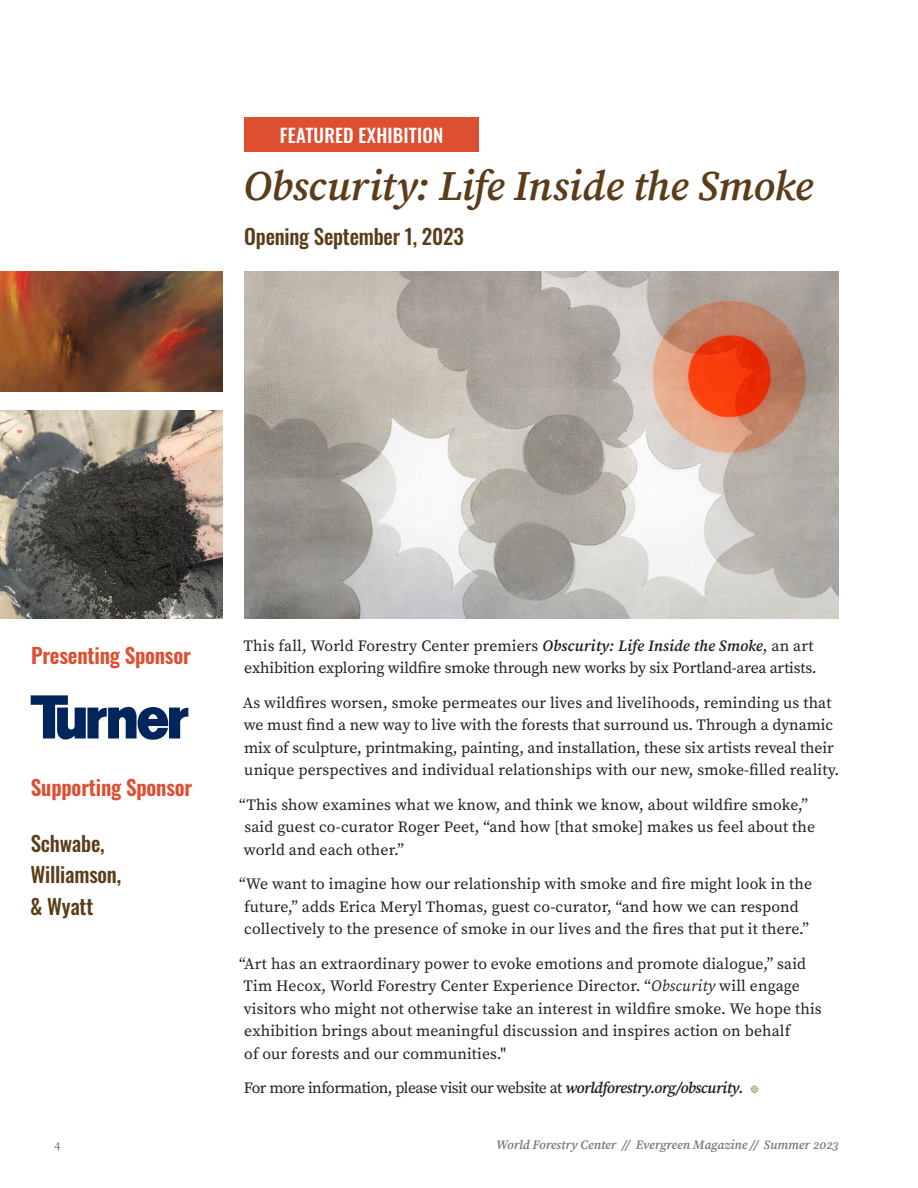
<style>
.page{position:relative;width:918px;height:1188px;background:#fff}
.page>*{position:absolute;margin:0;border:0;box-sizing:border-box;transform-origin:0 0}
.Head{font:italic 600 42px "Source Serif Pro";letter-spacing:-.01em;color:#5b3c18}
.intro{font:500 21px/31.5px "Oswald";letter-spacing:-.01em;color:#5b3c18}
.Subhead_black_Oswald{font:600 21px "Oswald";letter-spacing:-.01em;color:#de4f32}
.Section_Label{font:500 18.75px "Oswald";letter-spacing:.01em;color:#fff}
.body_10_5_16{font:15.75px/22.5px "Source Serif Pro";letter-spacing:.01em;color:#231f20}
.body_10_5_16-2{font:15.75px/22.5px "Source Serif Pro";letter-spacing:-.01em;color:#231f20}
.body_10_5_16-3{font:15.75px "Source Serif Pro";letter-spacing:-.03em;color:#231f20}
.t1{font:italic 600 12.75px "Source Serif Pro";color:#76787b}
.t2{font:12.75px "Source Serif Pro";color:#76787b}
.s1{font-weight:600;font-style:italic}
.s2{font-style:italic}
</style>
<div class="page">
<img style="left:0;top:271px;width:222px;height:121px">
<img style="left:0;top:410px;width:222px;height:208px">
<svg style="left:31px;top:695px;width:157px;height:45px"></svg>
<div style="left:244px;top:117px;width:235px;height:35px;background:#de4f32"></div>
<svg style="left:750px;top:1085px;width:8px;height:8px"></svg>
<img style="left:244px;top:271px;width:594px;height:347px">
<p class="Section_Label" style="left:280px;top:118px;width:165px">FEATURED EXHIBITION</p>
<p class="Head" style="left:244px;top:161px;width:571px">Obscurity: Life Inside the Smoke</p>
<p class="intro" style="left:244px;top:219px;width:221px">Opening September 1, 2023</p>
<p class="Subhead_black_Oswald" style="left:31px;top:637px;width:161px">Presenting Sponsor</p>
<p class="Subhead_black_Oswald" style="left:31px;top:769px;width:163px">Supporting Sponsor</p>
<p class="intro" style="left:30px;top:825px;width:93px">Schwabe,<br>Williamson, &amp; Wyatt</p>
<p class="body_10_5_16-2" style="left:244px;top:634px;width:575px">This fall, World Forestry Center premiers <span class="s1">Obscurity: Life Inside the Smoke</span>, an art exhibition exploring wildfire smoke through new works by six Portland-area artists.</p>
<p class="body_10_5_16" style="left:243px;top:691px;width:598px">As wildfires worsen, smoke permeates our lives and livelihoods, reminding us that we must find a new way to live with the forests that surround us. Through a dynamic mix of sculpture, printmaking, painting, and installation, these six artists reveal their unique perspectives and individual relationships with our new, smoke-filled reality.</p>
<p class="body_10_5_16" style="left:239px;top:793px;width:577px">“This show examines what we know, and think we know, about wildfire smoke,” said guest co-curator Roger Peet, “and how [that smoke] makes us feel about the world and each other.”</p>
<p class="body_10_5_16" style="left:239px;top:873px;width:574px;text-align:center">“We want to imagine how our relationship with smoke and fire might look in the future,” adds Erica Meryl Thomas, guest co-curator, “and how we can respond collectively to the presence of smoke in our lives and the fires that put it there.”</p>
<p class="body_10_5_16" style="left:239px;top:952px;width:584px">“Art has an extraordinary power to evoke emotions and promote dialogue,” said Tim Hecox, World Forestry Center Experience Director. “<span class="s2">Obscurity</span> will engage visitors who might not otherwise take an interest in wildfire smoke. We hope this exhibition brings about meaningful discussion and inspires action on behalf<br>of our forests and our communities."</p>
<p class="body_10_5_16-3" style="left:244px;top:1078px;width:501px">For more information, please visit our website at <span class="s1">worldforestry.org/obscurity.</span></p>
<p class="t2" style="left:54px;top:1137px;width:8px">4</p>
<p class="t1" style="left:497px;top:1137px;width:343px">World Forestry Center // Evergreen Magazine // Summer 2023</p>
</div>
